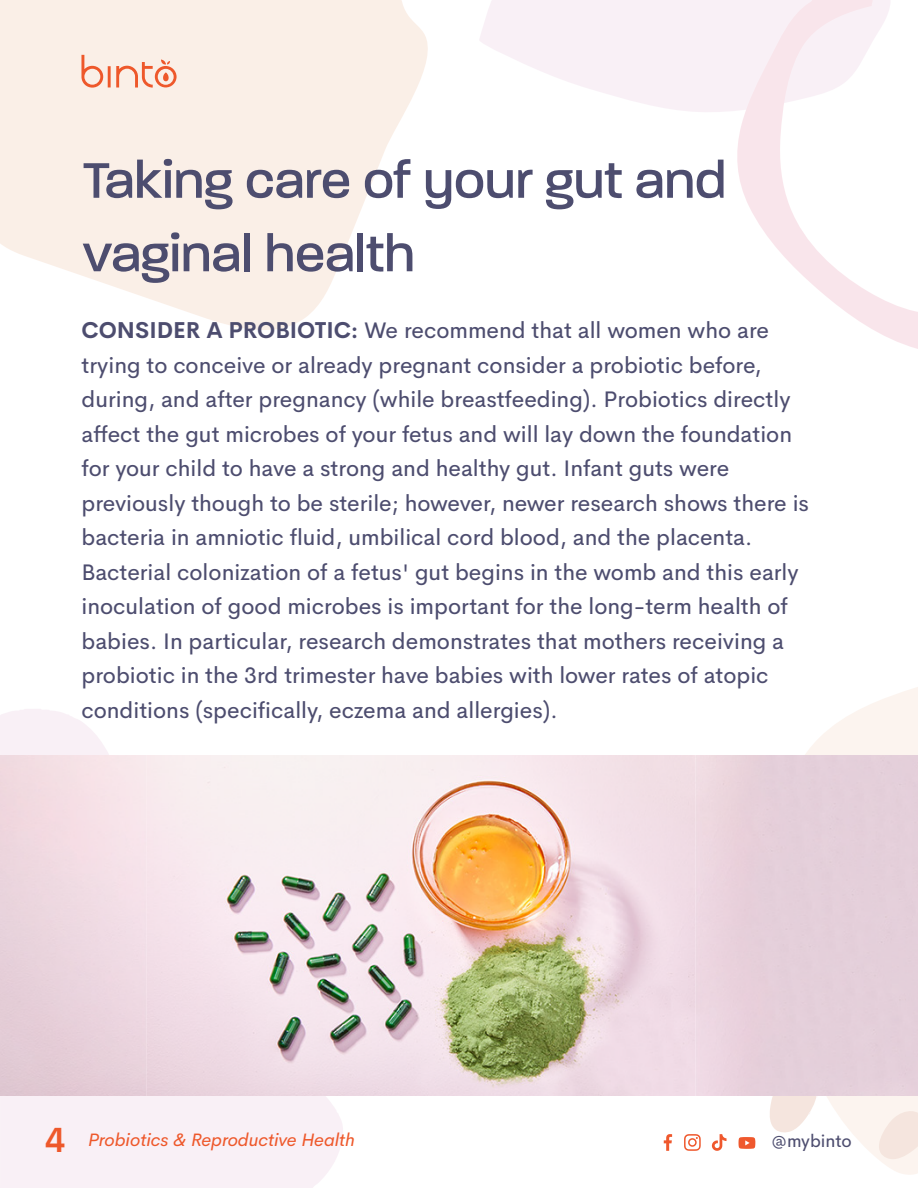
<style>
.page{position:relative;width:918px;height:1188px;background:#fff}
.page>*{position:absolute;margin:0;border:0;box-sizing:border-box;transform-origin:0 0}
.t1{font:500 54px/73.5px "Paralucent";color:#4d4d6f}
.t2{font:600 34.5px "Cerebri Sans";color:#ee582b}
.t3{font:22.5px/34.5px "Cerebri Sans";color:#4d4d6f}
.t4{font:italic 18px "Cerebri Sans";color:#ee582b}
.t5{font:17.7px "Cerebri Sans";color:#4d4d6f}
.s1{font-weight:700}
</style>
<div class="page">
<svg style="left:0;top:709px;width:344px;height:479px;fill:#f9f0f6"></svg>
<svg style="left:779px;top:687px;width:139px;height:488px"></svg>
<svg style="left:0;top:0;width:428px;height:330px;fill:#faefe7"></svg>
<svg style="left:877px;top:1111px;width:41px;height:48px"></svg>
<svg style="left:770px;top:1096px;width:49px;height:37px"></svg>
<svg style="left:479px;top:0;width:255px;height:112px;fill:#f9f0f6"></svg>
<svg style="left:734px;top:0;width:184px;height:349px"></svg>
<svg style="left:81px;top:55px;width:22px;height:33px"></svg>
<hr style="left:108px;top:66px;width:3px;height:21px;background:#ee582b">
<svg style="left:116px;top:60px;width:61px;height:28px;background:#f6c2af"></svg>
<svg style="left:664px;top:1134px;width:8px;height:17px"></svg>
<svg style="left:684px;top:1134px;width:17px;height:17px"></svg>
<svg style="left:711px;top:1134px;width:16px;height:17px"></svg>
<svg style="left:739px;top:1137px;width:16px;height:12px"></svg>
<img style="left:0;top:756px;width:918px;height:340px">
<h1 class="t1" style="left:83px;top:144px;width:645px">Taking care of your gut and vaginal health</h1>
<p class="t3" style="left:81px;top:311px;width:729px"><span class="s1">CONSIDER A PROBIOTIC:</span> We recommend that all women who are trying to conceive or already pregnant consider a probiotic before, during, and after pregnancy (while breastfeeding). Probiotics directly affect the gut microbes of your fetus and will lay down the foundation for your child to have a strong and healthy gut. Infant guts were previously though to be sterile; however, newer research shows there is bacteria in amniotic fluid, umbilical cord blood, and the placenta.<br>Bacterial colonization of a fetus' gut begins in the womb and this early inoculation of good microbes is important for the long-term health of babies. In particular, research demonstrates that mothers receiving a probiotic in the 3rd trimester have babies with lower rates of atopic conditions (specifically, eczema and allergies).</p>
<h2 class="t2" style="left:45px;top:1113px;width:22px">4</h2>
<p class="t4" style="left:88px;top:1125px;width:268px">Probiotics &amp; Reproductive Health</p>
<p class="t5" style="left:772px;top:1127px;width:82px">@mybinto</p>
</div>
